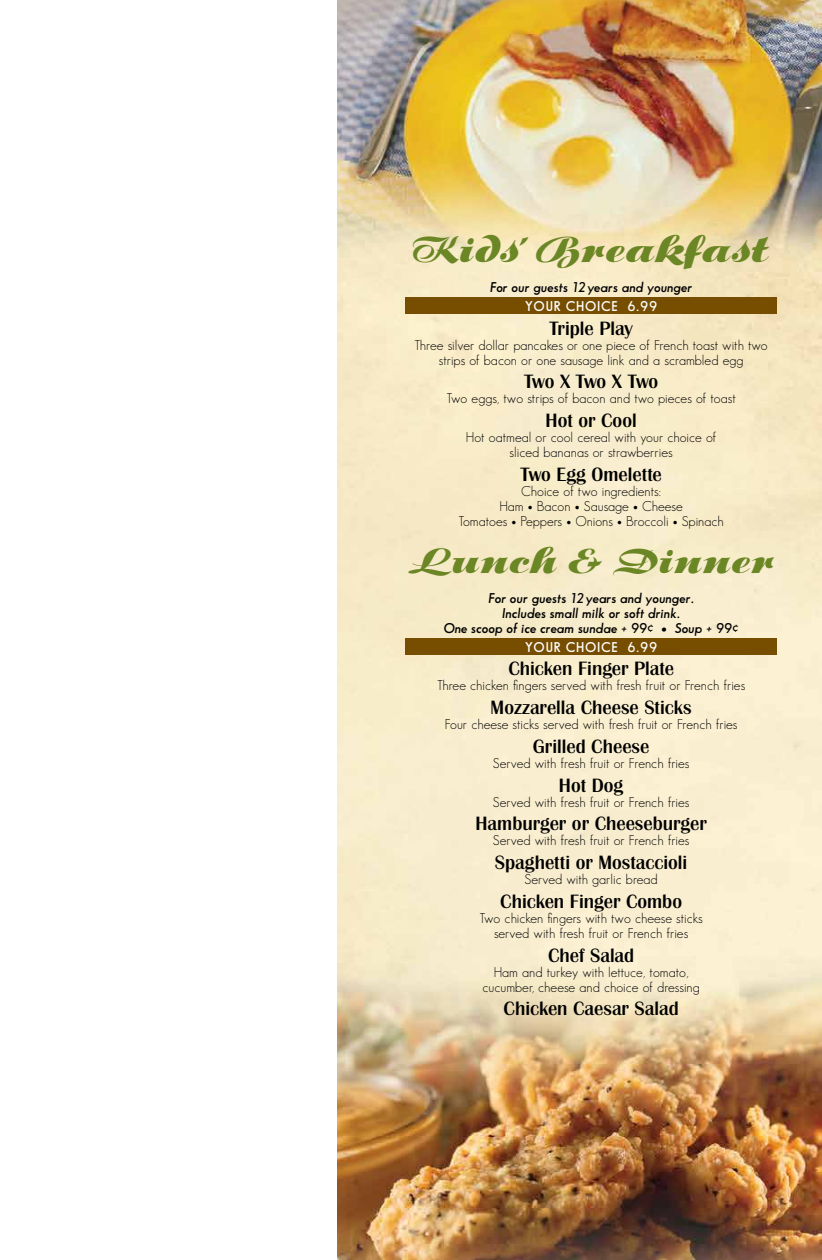
<style>
.page{position:relative;width:822px;height:1260px;background:#fff}
.page>*{position:absolute;margin:0;border:0;box-sizing:border-box;transform-origin:0 0}
.t1{font:37.5px "P22 Klauss Kursiv";color:#6b8625}
.t2{font:36.25px "P22 Klauss Kursiv";color:#6b8625}
.t3{font:20px "Britannic Medium DTC";color:#000}
.t4{font:20px "Britannic Medium DTC";letter-spacing:-.025em;color:#000}
.t5{font:13.75px/15px "Bougan S Si";color:#000;text-align:center}
.t6{font:italic 600 13.75px/15px "Bougan S Si";color:#000;text-align:center}
.t7{font:600 13.75px "Bougan S Si";letter-spacing:.05em;color:#fff}
</style>
<div class="page">
<img style="left:338px;top:0;width:483px;height:1260px">
<div style="left:405px;top:297px;width:371px;height:17px;background:#774e00"></div>
<div style="left:405px;top:638px;width:371px;height:16px;background:#774e00"></div>
<h1 class="t1" style="left:412px;top:227px;width:358px">Kids’ Breakfast</h1>
<p class="t6" style="left:490px;top:280px;width:204px">For our guests 12 years and younger</p>
<p class="t7" style="left:525px;top:298px;width:133px">YOUR CHOICE 6.99</p>
<h3 class="t3" style="left:549px;top:317px;width:85px">Triple Play</h3>
<p class="t5" style="left:414px;top:337px;width:355px">Three silver dollar pancakes or one piece of French toast with two strips of bacon or one sausage link and a scrambled egg</p>
<h3 class="t4" style="left:524px;top:371px;width:136px">Two X Two X Two</h3>
<p class="t5" style="left:446px;top:391px;width:291px">Two eggs, two strips of bacon and two pieces of toast</p>
<h3 class="t3" style="left:545px;top:410px;width:93px">Hot or Cool</h3>
<p class="t5" style="left:466px;top:430px;width:252px">Hot oatmeal or cool cereal with your choice of sliced bananas or strawberries</p>
<h3 class="t3" style="left:520px;top:463px;width:143px">Two Egg Omelette</h3>
<p class="t5" style="left:458px;top:483px;width:266px">Choice of two ingredients:<br>Ham • Bacon • Sausage • Cheese<br>Tomatoes • Peppers • Onions • Broccoli • Spinach</p>
<h2 class="t2" style="left:408px;top:539px;width:367px">Lunch &amp; Dinner</h2>
<p class="t6" style="left:443px;top:590px;width:296px">For our guests 12 years and younger.<br>Includes small milk or soft drink.<br>One scoop of ice cream sundae + 99¢ • Soup + 99¢</p>
<p class="t7" style="left:525px;top:639px;width:133px">YOUR CHOICE 6.99</p>
<h3 class="t3" style="left:508px;top:658px;width:167px">Chicken Finger Plate</h3>
<p class="t5" style="left:437px;top:678px;width:309px">Three chicken fingers served with fresh fruit or French fries</p>
<h3 class="t3" style="left:490px;top:697px;width:202px">Mozzarella Cheese Sticks</h3>
<p class="t5" style="left:444px;top:717px;width:294px">Four cheese sticks served with fresh fruit or French fries</p>
<h3 class="t3" style="left:532px;top:735px;width:118px">Grilled Cheese</h3>
<p class="t5" style="left:492px;top:755px;width:198px">Served with fresh fruit or French fries</p>
<h3 class="t3" style="left:558px;top:774px;width:66px">Hot Dog</h3>
<p class="t5" style="left:492px;top:794px;width:198px">Served with fresh fruit or French fries</p>
<h3 class="t3" style="left:475px;top:813px;width:233px">Hamburger or Cheeseburger</h3>
<p class="t5" style="left:492px;top:833px;width:198px">Served with fresh fruit or French fries</p>
<h3 class="t3" style="left:494px;top:852px;width:194px">Spaghetti or Mostaccioli</h3>
<p class="t5" style="left:524px;top:872px;width:135px">Served with garlic bread</p>
<h3 class="t3" style="left:500px;top:890px;width:183px">Chicken Finger Combo</h3>
<p class="t5" style="left:479px;top:910px;width:224px">Two chicken fingers with two cheese sticks served with fresh fruit or French fries</p>
<h3 class="t3" style="left:548px;top:944px;width:88px">Chef Salad</h3>
<p class="t5" style="left:482px;top:964px;width:219px">Ham and turkey with lettuce, tomato, cucumber, cheese and choice of dressing</p>
<h3 class="t3" style="left:503px;top:998px;width:177px">Chicken Caesar Salad</h3>
</div>
